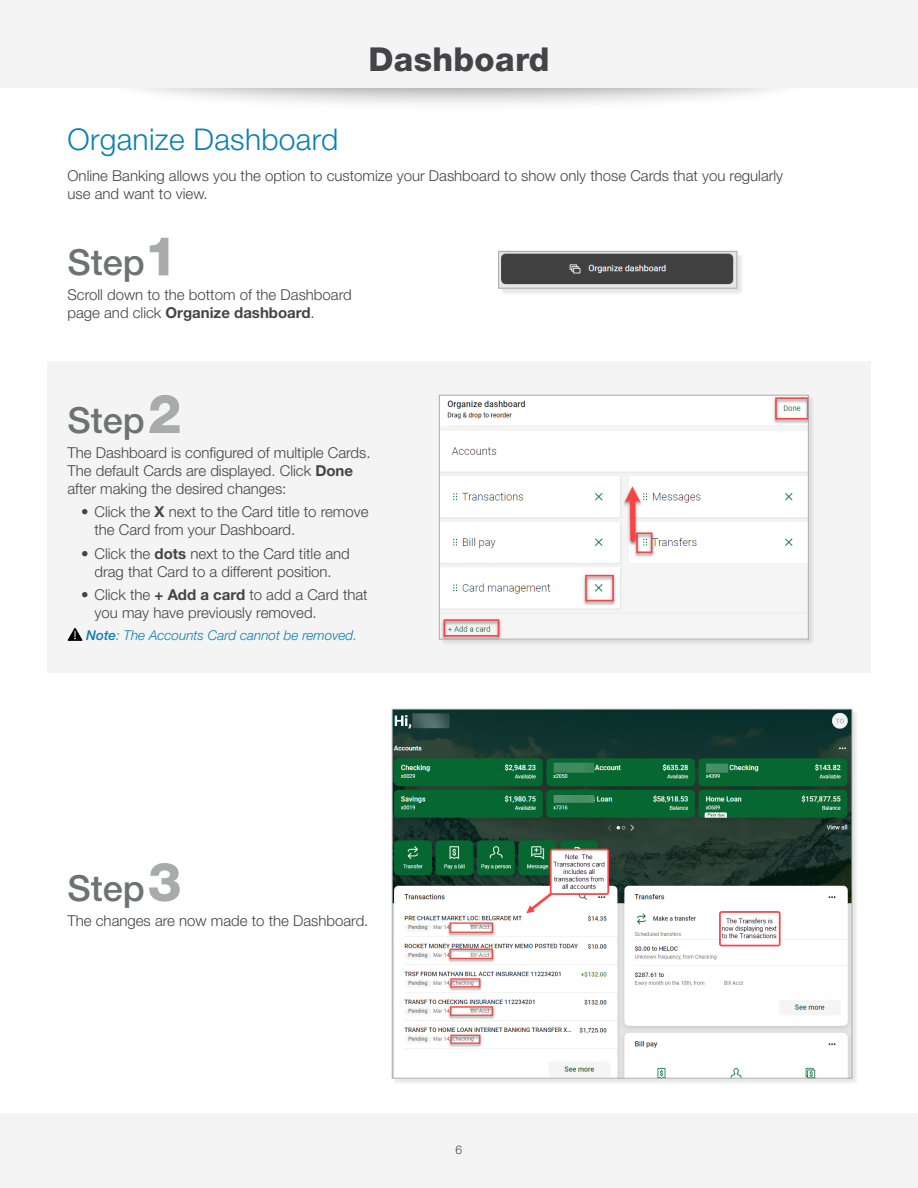
<style>
.page{position:relative;width:918px;height:1188px;background:#fff}
.page>*{position:absolute;margin:0;border:0;box-sizing:border-box;transform-origin:0 0}
.t1{font:500 36px "Helvetica Neue LT Std";color:#707272}
.t2{font:800 33px "Helvetica Neue LT Std";letter-spacing:.01em;color:#444446}
.t3{font:300 30px "Helvetica Neue LT Std";letter-spacing:.01em;color:#0d7fb4}
.t4{font:300 15px/18px "Helvetica Neue LT Std";color:#444446}
.t5{font:italic 300 13.5px "Helvetica Neue LT Std";color:#0d7fb4}
.t6{font:300 12px "Helvetica Neue LT Std";color:#444446}
.s1{font-weight:800;font-size:54px;color:#a9aaaa}
.s2{font-weight:700}
.s3{font-weight:500}
</style>
<div class="page">
<div style="left:0;top:1113px;width:918px;height:75px;background:#f4f4f4"></div>
<div style="left:98px;top:6px;width:722px;height:107px;background:#000;opacity:.4"></div>
<div style="left:0;top:0;width:918px;height:88px;background:#f4f4f4"></div>
<div style="left:47px;top:362px;width:824px;height:311px;background:#f4f4f4"></div>
<div style="left:499px;top:252px;width:245px;height:43px;background:#000;opacity:.1"></div>
<img style="left:500px;top:253px;width:235px;height:33px">
<div style="left:498px;top:251px;width:239px;height:37px;border:1px solid #a9aaaa"></div>
<svg style="left:68px;top:628px;width:15px;height:13px"></svg>
<div style="left:393px;top:710px;width:466px;height:375px;background:#000;opacity:.1"></div>
<img style="left:394px;top:711px;width:456px;height:365px">
<div style="left:440px;top:396px;width:375px;height:250px;background:#000;opacity:.1"></div>
<img style="left:441px;top:397px;width:366px;height:240px">
<div style="left:439px;top:395px;width:370px;height:244px;border:1px solid #a9aaaa"></div>
<h3 class="t3" style="left:68px;top:121px;width:272px">Organize Dashboard</h3>
<h2 class="t2" style="left:368px;top:39px;width:183px">Dashboard</h2>
<p class="t4" style="left:68px;top:166px;width:717px">Online Banking allows you the option to customize your Dashboard to show only those Cards that you regularly use and want to view.</p>
<h1 class="t1" style="left:68px;top:241px;width:112px">Step <span class="s1">1</span></h1>
<p class="t4" style="left:68px;top:286px;width:286px">Scroll down to the bottom of the Dashboard page and click <span class="s2">Organize dashboard</span>.</p>
<h1 class="t1" style="left:68px;top:399px;width:116px">Step <span class="s1">2</span></h1>
<p class="t4" style="left:68px;top:443px;width:302px">The Dashboard is configured of multiple Cards.<br>The default Cards are displayed. Click <span class="s2">Done </span>after making the desired changes:</p>
<p class="t4" style="left:94px;top:503px;width:275px;text-indent:-14px">• Click the <span class="s2">X</span> next to the Card title to remove the Card from your Dashboard.</p>
<p class="t4" style="left:81px;top:544px;width:270px;text-align:center">• Click the <span class="s2">dots</span> next to the Card title and drag that Card to a different position.</p>
<p class="t4" style="left:94px;top:585px;width:275px;text-indent:-14px">• Click the <span class="s2">+ Add a card</span> to add a Card that you may have previously removed.</p>
<p class="t5" style="left:86px;top:627px;width:272px"><span class="s3">Note</span>: The Accounts Card cannot be removed.</p>
<h1 class="t1" style="left:68px;top:867px;width:116px">Step <span class="s1">3</span></h1>
<p class="t4" style="left:68px;top:911px;width:300px">The changes are now made to the Dashboard.</p>
<p class="t6" style="left:456px;top:1142px;width:8px">6</p>
</div>
